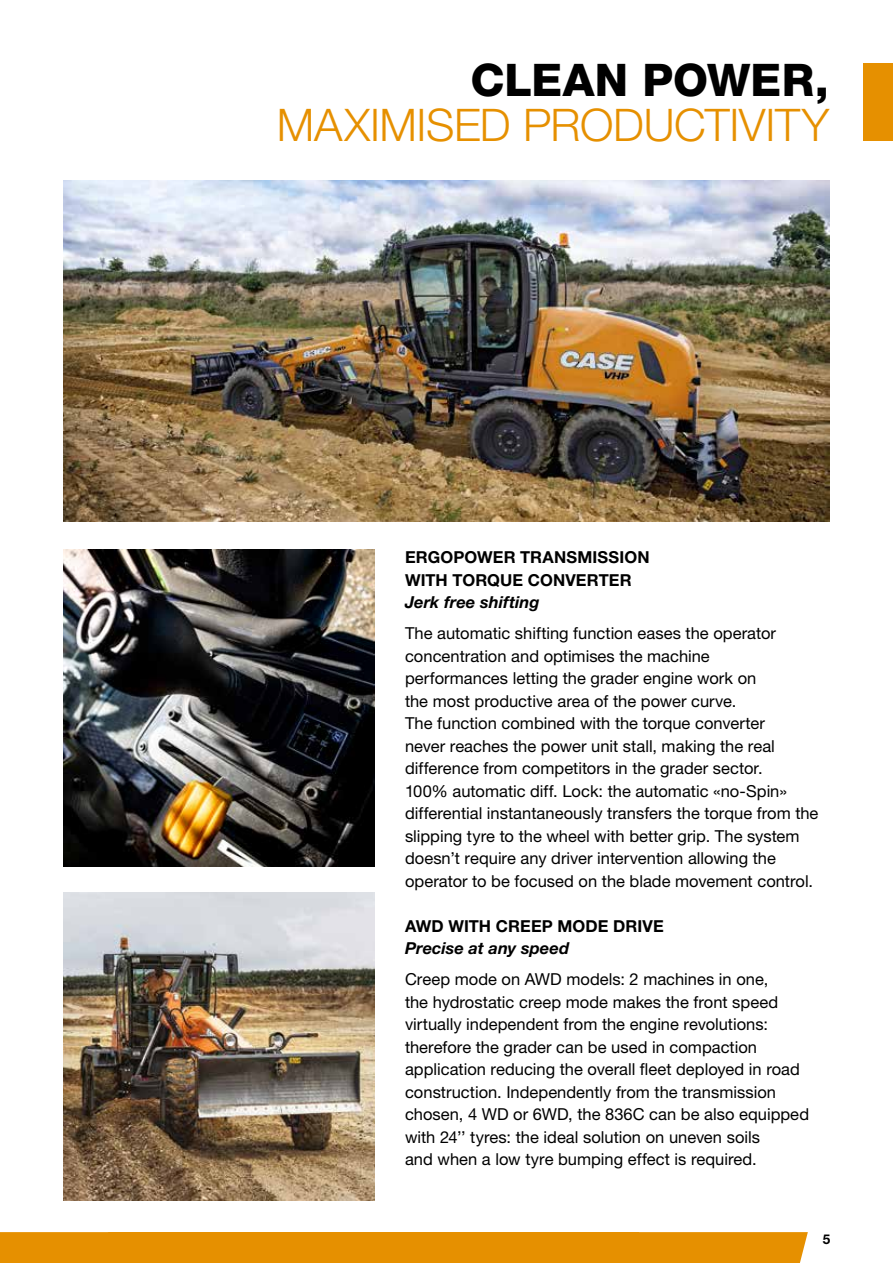
<style>
.page{position:relative;width:893px;height:1263px;background:#fff}
.page>*{position:absolute;margin:0;border:0;box-sizing:border-box;transform-origin:0 0}
.t1{font:300 45px "Helvetica Neue LT Pro";letter-spacing:-.01em;color:#e69000}
.t2{font:800 45px "Helvetica Neue LT Pro";color:#000}
.t3{font:16.5px/22.5px "Helvetica Neue LT Pro";color:#000}
.t4{font:700 16.5px/22.5px "Helvetica Neue LT Pro";letter-spacing:.005em;color:#000}
.t5{font:italic 700 16.5px "Helvetica Neue LT Pro";letter-spacing:.005em;color:#000}
.t6{font:700 13.5px "Helvetica Neue LT Std";color:#000}
</style>
<div class="page">
<div style="left:0;top:1232px;width:808px;height:31px;background:#e69000"></div>
<img style="left:64px;top:181px;width:765px;height:341px">
<img style="left:64px;top:892px;width:310px;height:308px">
<img style="left:64px;top:549px;width:310px;height:317px">
<div style="left:863px;top:64px;width:30px;height:77px;background:#e69000"></div>
<h1 class="t2" style="left:470px;top:53px;width:360px">CLEAN POWER,</h1>
<h1 class="t1" style="left:277px;top:97px;width:554px">MAXIMISED PRODUCTIVITY</h1>
<p class="t4" style="left:405px;top:546px;width:246px">ERGOPOWER TRANSMISSION<br>WITH TORQUE CONVERTER</p>
<p class="t5" style="left:405px;top:592px;width:136px">Jerk free shifting</p>
<p class="t3" style="left:405px;top:622px;width:415px">The automatic shifting function eases the operator concentration and optimises the machine<br>performances letting the grader engine work on<br>the most productive area of the power curve.<br>The function combined with the torque converter<br>never reaches the power unit stall, making the real difference from competitors in the grader sector.<br>100% automatic diff. Lock: the automatic «no-Spin» differential instantaneously transfers the torque from the slipping tyre to the wheel with better grip. The system doesn’t require any driver intervention allowing the operator to be focused on the blade movement control.</p>
<p class="t4" style="left:405px;top:914px;width:260px">AWD WITH CREEP MODE DRIVE</p>
<p class="t5" style="left:405px;top:938px;width:166px">Precise at any speed</p>
<p class="t3" style="left:405px;top:968px;width:406px">Creep mode on AWD models: 2 machines in one,<br>the hydrostatic creep mode makes the front speed virtually independent from the engine revolutions: therefore the grader can be used in compaction application reducing the overall fleet deployed in road construction. Independently from the transmission chosen, 4 WD or 6WD, the 836C can be also equipped with 24’’ tyres: the ideal solution on uneven soils<br>and when a low tyre bumping effect is required.</p>
<p class="t6" style="left:823px;top:1230px;width:9px">5</p>
</div>
